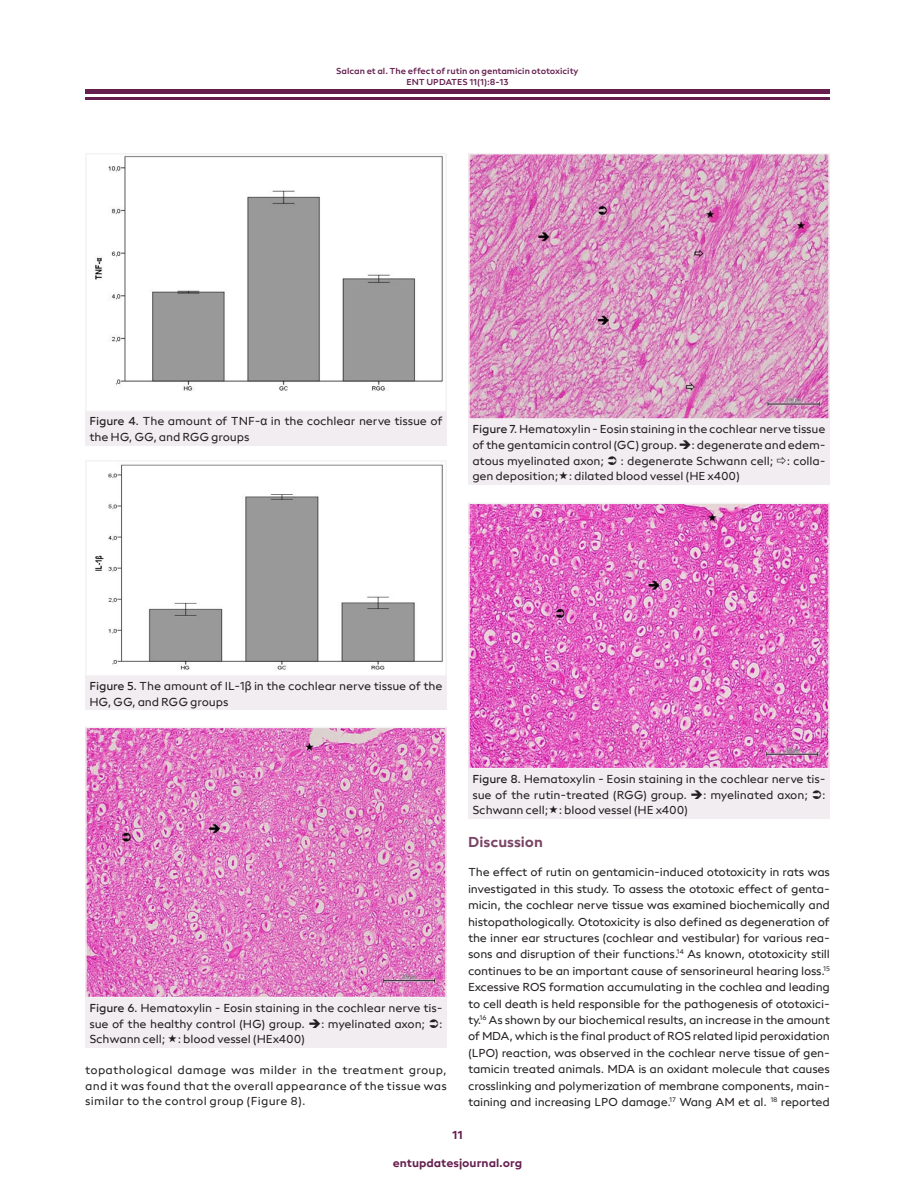
<style>
.page{position:relative;width:915px;height:1191px;background:#fff}
.page>*{position:absolute;margin:0;border:0;box-sizing:border-box;transform-origin:0 0}
.t1{font:15px "neue Radial A Bold";color:#7b4566}
.t2{font:12px/16.4px "neue Radial A Regular";letter-spacing:-.01em;color:#231f20;text-align:justify}
.t3{font:12px "neue Radial A Bold";color:#651f4f}
.t4{font:9px "neue Radial A Medium";color:#651f4f}
.s1{font-family:"neue Radial A Book"}
.s2{font-family:"Arial"}
</style>
<div class="page">
<hr style="left:85px;top:89px;width:744px;height:4px;background:#651f4f">
<hr style="left:85px;top:98px;width:744px;height:2px;background:#651f4f">
<img style="left:471px;top:505px;width:355px;height:261px">
<div style="left:468px;top:502px;width:361px;height:267px;border:2px solid #f5f2f3"></div>
<div style="left:468px;top:769px;width:361px;height:49px;background:#f2edf0"></div>
<img style="left:471px;top:156px;width:355px;height:261px">
<div style="left:468px;top:153px;width:361px;height:267px;border:2px solid #f5f2f3"></div>
<div style="left:468px;top:420px;width:361px;height:65px;background:#f2edf0"></div>
<img style="left:88px;top:729px;width:355px;height:266px">
<div style="left:85px;top:726px;width:361px;height:272px;border:2px solid #f5f2f3"></div>
<div style="left:85px;top:998px;width:361px;height:49px;background:#f2edf0"></div>
<img style="left:95px;top:464px;width:348px;height:206px">
<div style="left:85px;top:460px;width:361px;height:216px;border:2px solid #f5f2f3"></div>
<div style="left:85px;top:676px;width:361px;height:34px;background:#f2edf0"></div>
<img style="left:95px;top:156px;width:348px;height:235px">
<div style="left:85px;top:153px;width:361px;height:259px;border:2px solid #f5f2f3"></div>
<div style="left:85px;top:412px;width:361px;height:33px;background:#f2edf0"></div>
<p class="t4" style="left:336px;top:66px;width:244px">Salcan et al. The effect of rutin on gentamicin ototoxicity</p>
<p class="t4" style="left:406px;top:77px;width:103px">ENT UPDATES 11(1):8-13</p>
<p class="t2" style="left:89px;top:413px;width:354px;line-height:15.8px"><span class="s1">Figure 4.</span> The amount of TNF-<span class="s2">α</span> in the cochlear nerve tissue of the HG, GG, and RGG groups</p>
<p class="t2" style="left:472px;top:421px;width:354px;line-height:15.8px"><span class="s1">Figure 7.</span> Hematoxylin - Eosin staining in the cochlear nerve tissue of the gentamicin control (GC) group. ➔: degenerate and edem&shy;atous myelinated axon;</p>
<p class="t2" style="left:472px;top:453px;width:354px;line-height:15.8px;text-indent:148px">: degenerate Schwann cell; : colla&shy;gen deposition; : dilated blood vessel (HE x400)</p>
<p class="t2" style="left:89px;top:678px;width:354px;line-height:15.8px"><span class="s1">Figure 5.</span> The amount of IL-1<span class="s2">β</span> in the cochlear nerve tissue of the<br>HG, GG, and RGG groups</p>
<p class="t2" style="left:89px;top:999px;width:354px;line-height:15.8px"><span class="s1">Figure 6.</span> Hematoxylin - Eosin staining in the cochlear nerve tis&shy;sue of the healthy control (HG) group. ➔: myelinated axon; :<br>Schwann cell; : blood vessel (HEx400)</p>
<p class="t2" style="left:85px;top:1061px;width:363px;line-height:15.8px">topathological damage was milder in the treatment group, and it was found that the overall appearance of the tissue was similar to the control group (Figure 8).</p>
<p class="t2" style="left:472px;top:771px;width:354px;line-height:15.8px"><span class="s1">Figure 8.</span> Hematoxylin - Eosin staining in the cochlear nerve tis&shy;sue of the rutin-treated (RGG) group. ➔: myelinated axon; :<br>Schwann cell; : blood vessel (HE x400)</p>
<p class="t1" style="left:468px;top:833px;width:76px">Discussion</p>
<p class="t2" style="left:468px;top:864px;width:363px">The effect of rutin on gentamicin-induced ototoxicity in rats was investigated in this study. To assess the ototoxic effect of genta&shy;micin, the cochlear nerve tissue was examined biochemically and histopathologically. Ototoxicity is also defined as degeneration of the inner ear structures (cochlear and vestibular) for various rea&shy;sons and disruption of their functions.<sup>14</sup> As known, ototoxicity still continues to be an important cause of sensorineural hearing loss.<sup>15<br></sup>Excessive ROS formation accumulating in the cochlea and leading to cell death is held responsible for the pathogenesis of ototoxici&shy;ty.<sup>16</sup> As shown by our biochemical results, an increase in the amount of MDA, which is the final product of ROS related lipid peroxidation (LPO) reaction, was observed in the cochlear nerve tissue of gen&shy;tamicin treated animals. MDA is an oxidant molecule that causes crosslinking and polymerization of membrane components, main&shy;taining and increasing LPO damage.<sup>17</sup> Wang AM et al. <sup>18</sup> reported</p>
<p class="t3" style="left:452px;top:1127px;width:12px">11</p>
<p class="t3" style="left:392px;top:1156px;width:131px">entupdatesjournal.org</p>
</div>
